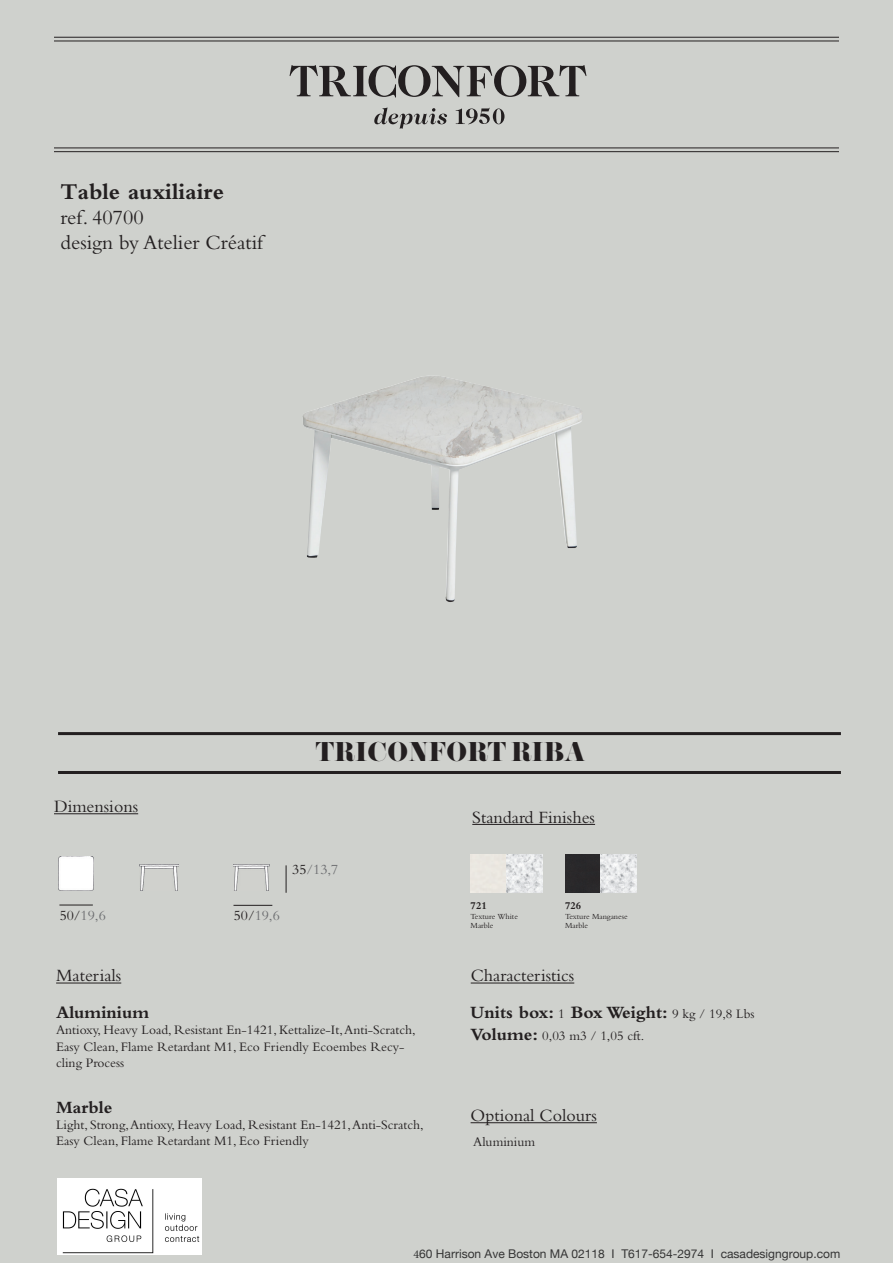
<style>
.page{position:relative;width:893px;height:1263px;background:#cfd1cd}
.page>*{position:absolute;margin:0;border:0;box-sizing:border-box;transform-origin:0 0}
.t1{font:24.15px "Pistilli";color:#231f20}
.t2{font:700 23.55px "Bembo";color:#231f20}
.t3{font:21.15px/25.3px "Bembo";color:#231f20}
.t4{font:700 18px/37px "Bembo";color:#231f20}
.t5{font:18px "Bembo";color:#231f20}
.t6{font:14.55px "Bembo";color:#6c6d70}
.t7{font:13.5px/16.2px "Bembo";color:#231f20}
.t8{font:12px "Helvetica Neue";color:#343434}
.t9{font:700 10.8px "Bembo";color:#231f20}
.t10{font:8.1px/9.8px "Bembo";color:#231f20}
.s1{color:#231f20}
.s2{font-weight:400}
.s3{font-weight:400;font-size:13.5px}
.s4{font-weight:700;font-size:18px}
.s5{font-family:"Minion Pro"}
</style>
<div class="page">
<svg style="left:290px;top:65px;width:296px;height:33px"></svg>
<svg style="left:374px;top:107px;width:73px;height:22px"></svg>
<svg style="left:456px;top:108px;width:48px;height:16px"></svg>
<hr style="left:54px;top:813px;width:84px;height:1px;background:#231f20">
<hr style="left:471px;top:982px;width:103px;height:1px;background:#231f20">
<hr style="left:56px;top:982px;width:65px;height:1px;background:#231f20">
<hr style="left:471px;top:1122px;width:126px;height:1px;background:#231f20">
<hr style="left:472px;top:824px;width:123px;height:1px;background:#231f20">
<img style="left:303px;top:376px;width:279px;height:226px">
<hr style="left:58px;top:732px;width:783px;height:3px;background:#231f20">
<hr style="left:58px;top:771px;width:783px;height:3px;background:#231f20">
<hr style="left:54px;top:37px;width:785px;height:1px;background:#231f20">
<hr style="left:54px;top:41px;width:785px;height:1px;background:#231f20">
<hr style="left:54px;top:148px;width:785px;height:1px;background:#231f20">
<hr style="left:54px;top:151px;width:785px;height:1px;background:#231f20">
<img style="left:59px;top:856px;width:35px;height:35px">
<img style="left:140px;top:865px;width:38px;height:25px">
<img style="left:234px;top:865px;width:35px;height:25px">
<hr style="left:59px;top:905px;width:34px;height:1px;background:#231f20">
<svg style="left:286px;top:865px;width:1px;height:28px"></svg>
<hr style="left:233px;top:905px;width:39px;height:1px;background:#231f20">
<img style="left:471px;top:855px;width:71px;height:37px">
<img style="left:565px;top:855px;width:72px;height:37px">
<img style="left:58px;top:1179px;width:144px;height:75px">
<h2 class="t2" style="left:61px;top:178px;width:165px">Table auxiliaire</h2>
<h3 class="t3" style="left:61px;top:204px;width:204px">ref. 40700<br>design by Atelier Créatif</h3>
<h3 class="t5" style="left:54px;top:796px;width:86px">Dimensions</h3>
<p class="t6" style="left:60px;top:906px;width:48px"><span class="s1">50/</span>19,6</p>
<h1 class="t1" style="left:315px;top:736px;width:272px">TRICONFORT RIBA</h1>
<p class="t6" style="left:292px;top:860px;width:48px"><span class="s1">35</span>/13,7</p>
<p class="t6" style="left:234px;top:907px;width:48px"><span class="s1">50/</span>19,6</p>
<h3 class="t5" style="left:472px;top:806px;width:124px">Standard Finishes</h3>
<p class="t9" style="left:471px;top:899px;width:18px">721</p>
<p class="t10" style="left:471px;top:911px;width:49px">Texture White<br>Marble</p>
<p class="t9" style="left:565px;top:899px;width:18px">726</p>
<p class="t10" style="left:565px;top:911px;width:64px">Texture Manganese<br>Marble</p>
<h3 class="t5" style="left:56px;top:965px;width:67px">Materials</h3>
<h3 class="t4" style="left:56px;top:994px;width:95px">Aluminium</h3>
<p class="t7" style="left:56px;top:1022px;width:361px">Antioxy, Heavy Load, Resistant En-1421, Kettalize-It, Anti-Scratch,<br>Easy Clean, Flame Retardant M1, Eco Friendly Ecoembes Recy&shy;cling Process</p>
<h3 class="t4" style="left:56px;top:1088px;width:58px">Marble</h3>
<p class="t7" style="left:56px;top:1116px;width:369px">Light, Strong, Antioxy, Heavy Load, Resistant En-1421, Anti-Scratch,<br>Easy Clean, Flame Retardant M1, Eco Friendly</p>
<h3 class="t4" style="left:471px;top:957px;width:285px"><span class="s2">Characteristics<br></span>Units box: <span class="s3">1</span> Box Weight: <span class="s3">9 kg / 19,8 Lbs</span></h3>
<p class="t7" style="left:471px;top:1027px;width:175px"><span class="s4">Volume:</span> 0,03 m3 / 1,05 cft.</p>
<h3 class="t5" style="left:471px;top:1105px;width:128px">Optional Colours</h3>
<p class="t7" style="left:473px;top:1133px;width:63px">Aluminium</p>
<p class="t8" style="left:413px;top:1245px;width:428px"><span class="s5">4</span>60 Harrison Ave Boston MA 02118 I T617-654-2974 I casadesigngroup.com</p>
</div>
